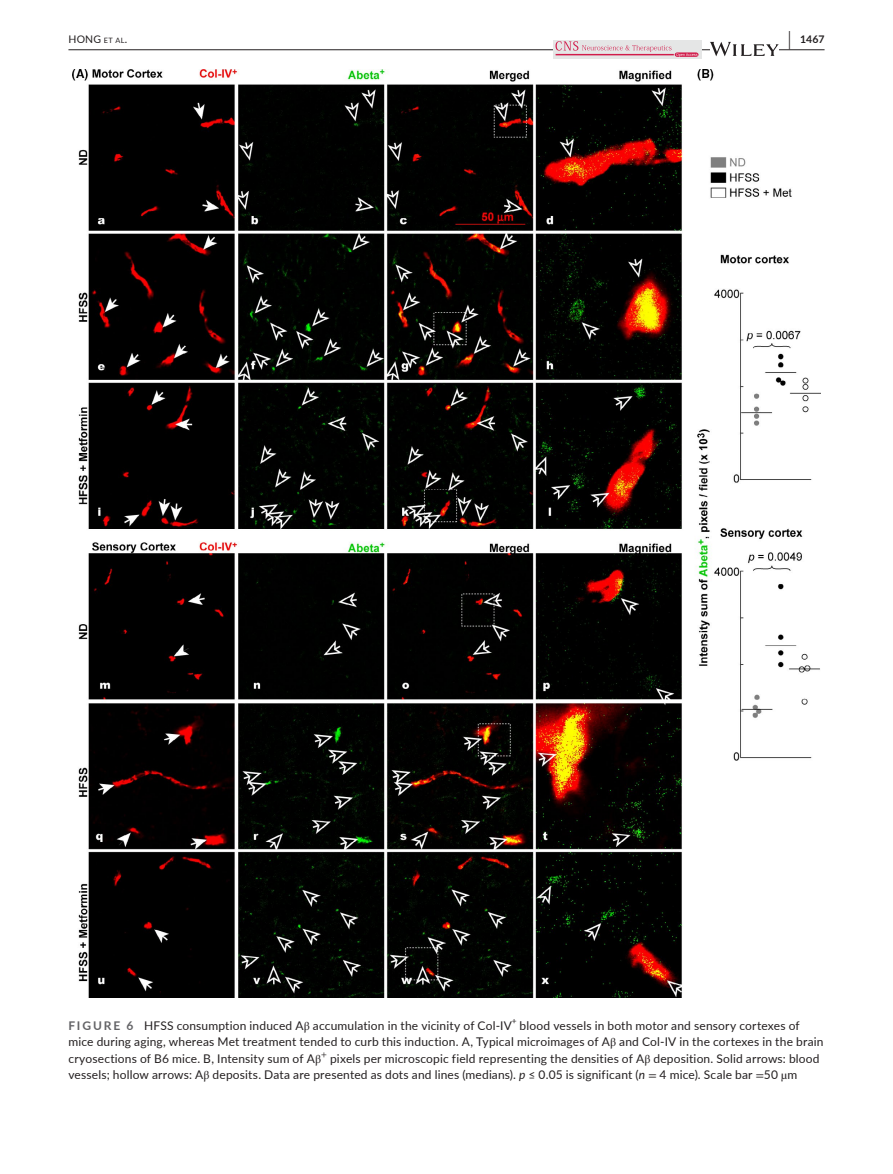
<style>
.page{position:relative;width:893px;height:1174px;background:#fff}
.page>*{position:absolute;margin:0;border:0;box-sizing:border-box;transform-origin:0 0}
.t1{font:12px/16.5px "Lato";letter-spacing:.015em;color:#231f20}
.t2{font:10.5px "Lato";color:#231f20}
.t3{font:700 10.5px "Lato";color:#231f20}
.s1{font-size:7.35px}
.s2{font-size:19.5px}
.s3{font-weight:700;color:#636366}
.s4{font-family:"STIX"}
.s5{font-style:italic}
</style>
<div class="page">
<hr style="left:68px;top:49px;width:756px;height:1px;background:#231f20">
<div style="left:553px;top:40px;width:148px;height:18px;background:#e5e6e6"></div>
<svg style="left:555px;top:41px;width:142px;height:16px"></svg>
<svg style="left:710px;top:42px;width:69px;height:14px"></svg>
<img style="left:72px;top:69px;width:749px;height:928px">
<p class="t2" style="left:68px;top:31px;width:60px">HONG <span class="s1">et al</span>.</p>
<p class="t3" style="left:789px;top:31px;width:37px"><span class="s2">|</span> 1467</p>
<p class="t1" style="left:68px;top:1016px;width:756px"><span class="s3">FIGURE 6</span> HFSS consumption induced A<span class="s4">β</span> accumulation in the vicinity of Col-IV<sup>+</sup> blood vessels in both motor and sensory cortexes of mice during aging, whereas Met treatment tended to curb this induction. A, Typical microimages of A<span class="s4">β</span> and Col-IV in the cortexes in the brain cryosections of B6 mice. B, Intensity sum of A<span class="s4">β</span><sup>+</sup> pixels per microscopic field representing the densities of A<span class="s4">β</span> deposition. Solid arrows: blood vessels; hollow arrows: A<span class="s4">β</span> deposits. Data are presented as dots and lines (medians). <span class="s5">p</span> ≤ 0.05 is significant (<span class="s5">n</span> <span class="s4">=</span> 4 mice). Scale bar <span class="s4">=</span>50 <span class="s4">µ</span>m</p>
</div>
